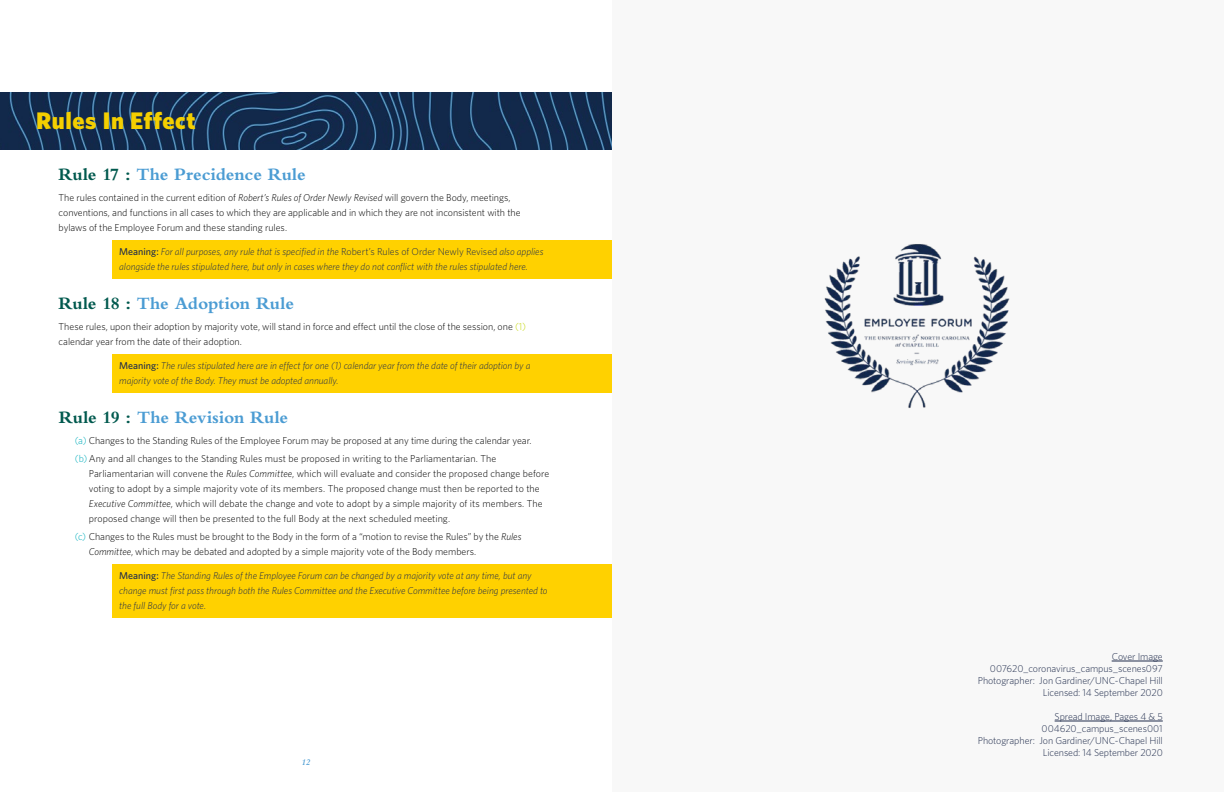
<style>
.page{position:relative;width:1224px;height:792px;background:#fff}
.page>*{position:absolute;margin:0;border:0;box-sizing:border-box;transform-origin:0 0}
.t1{font:900 24px "Whitney";letter-spacing:.025em;color:#f4cf00}
.t2{font:700 18px "Bembo Std";letter-spacing:-.005em;color:#4b9cd3}
.t3{font:300 10px/15px "Whitney";color:#000}
.t4{font:italic 300 10px/15px "Whitney";letter-spacing:-.005em;color:#202c4c}
.t5{font:300 10px/12px "Whitney";letter-spacing:-.01em;color:#202c4c;text-align:right}
.t6{font:italic 600 9px "Bembo Std";color:#4b9cd3}
.s1{color:#00594e}
.s2{font-style:italic}
.s3{font-weight:500;font-style:normal}
.s4{font-style:normal}
.s5{color:#c2d500}
.s6{color:#00adbb}
</style>
<div class="page">
<div style="left:612px;top:0;width:612px;height:792px;background:#f8f8f8"></div>
<img style="left:0;top:92px;width:612px;height:58px">
<div style="left:113px;top:240px;width:499px;height:39px;background:#ffd100"></div>
<div style="left:113px;top:354px;width:499px;height:39px;background:#ffd100"></div>
<div style="left:113px;top:564px;width:499px;height:54px;background:#ffd100"></div>
<hr style="left:1112px;top:661px;width:51px;height:1px;background:#202c4c">
<hr style="left:1055px;top:721px;width:108px;height:1px;background:#202c4c">
<img style="left:824px;top:244px;width:186px;height:164px">
<h1 class="t1" style="left:36px;top:105px;width:161px">Rules In Effect</h1>
<h2 class="t2" style="left:59px;top:164px;width:249px"><span class="s1">Rule 17 :</span> The Precidence Rule</h2>
<p class="t3" style="left:59px;top:190px;width:463px">The rules contained in the current edition of <span class="s2">Robert’s Rules of Order Newly Revised</span> will govern the Body, meetings, conventions, and functions in all cases to which they are applicable and in which they are not inconsistent with the bylaws of the Employee Forum and these standing rules.</p>
<p class="t4" style="left:119px;top:244px;width:426px"><span class="s3">Meaning:</span> For all purposes, any rule that is specified in the <span class="s4">Robert’s Rules of Order Newly Revised</span> also applies alongside the rules stipulated here, but only in cases where they do not conflict with the rules stipulated here.</p>
<h2 class="t2" style="left:59px;top:293px;width:237px"><span class="s1">Rule 18 :</span> The Adoption Rule</h2>
<p class="t3" style="left:59px;top:319px;width:469px">These rules, upon their adoption by majority vote, will stand in force and effect until the close of the session, one <span class="s5">(1) </span>calendar year from the date of their adoption.</p>
<p class="t4" style="left:119px;top:358px;width:413px"><span class="s3">Meaning:</span> The rules stipulated here are in effect for one (1) calendar year from the date of their adoption by a majority vote of the Body. They must be adopted annually.</p>
<h2 class="t2" style="left:59px;top:407px;width:231px"><span class="s1">Rule 19 :</span> The Revision Rule</h2>
<p class="t3" style="left:75px;top:431px;width:458px;line-height:18px"><span class="s6">(a)</span> Changes to the Standing Rules of the Employee Forum may be proposed at any time during the calendar year. <span class="s6">(b)</span>Any and all changes to the Standing Rules must be proposed in writing to the Parliamentarian. The</p>
<p class="t3" style="left:89px;top:466px;width:462px">Parliamentarian will convene the <span class="s2">Rules Committee</span>, which will evaluate and consider the proposed change before voting to adopt by a simple majority vote of its members. The proposed change must then be reported to the <span class="s2">Executive Committee</span>, which will debate the change and vote to adopt by a simple majority of its members. The proposed change will then be presented to the full Body at the next scheduled meeting.</p>
<p class="t3" style="left:89px;top:529px;width:434px;text-indent:-14px"><span class="s6">(c)</span> Changes to the Rules must be brought to the Body in the form of a “motion to revise the Rules” by the <span class="s2">Rules<br>Committee</span>, which may be debated and adopted by a simple majority vote of the Body members.</p>
<p class="t4" style="left:119px;top:568px;width:430px"><span class="s3">Meaning:</span> The Standing Rules of the Employee Forum can be changed by a majority vote at any time, but any change must first pass through both the Rules Committee and the Executive Committee before being presented to the full Body for a vote.</p>
<p class="t6" style="left:302px;top:757px;width:10px">12</p>
<p class="t5" style="left:978px;top:650px;width:186px">Cover Image<br>007620_coronavirus_campus_scenes097<br>Photographer: Jon Gardiner/UNC-Chapel Hill<br>Licensed: 14 September 2020</p>
<p class="t5" style="left:978px;top:710px;width:186px">Spread Image, Pages 4 &amp; 5<br>004620_campus_scenes001<br>Photographer: Jon Gardiner/UNC-Chapel Hill<br>Licensed: 14 September 2020</p>
</div>
